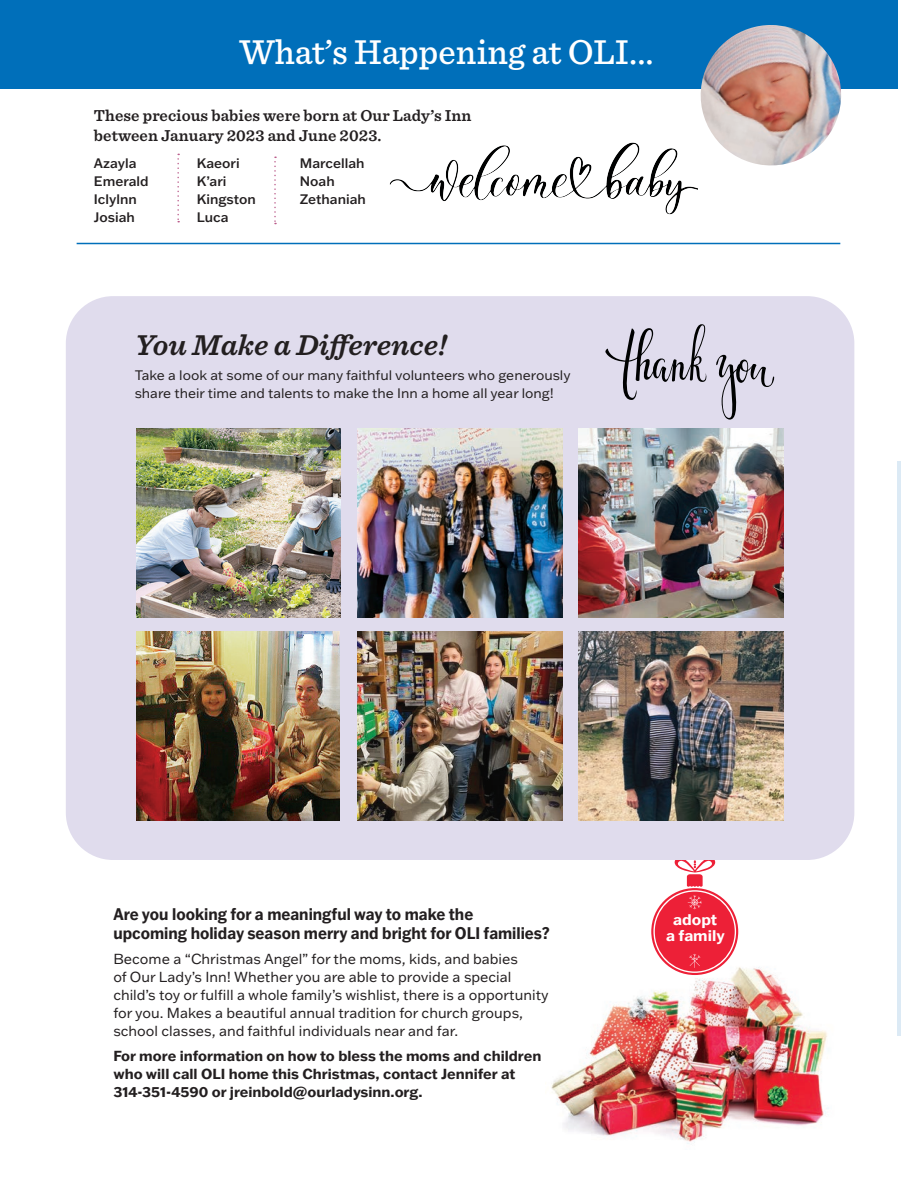
<style>
.page{position:relative;width:901px;height:1190px;background:#fff}
.page>*{position:absolute;margin:0;border:0;box-sizing:border-box;transform-origin:0 0}
.t1{font:500 36px "Sentinel";color:#fff}
.t2{font:italic 600 30px "Sentinel";color:#231f20}
.t3{font:700 16.5px/19.5px "Franklin Gothic ATF";color:#231f20;scale:.9 1}
.t4{font:600 16.5px/19.8px "Sentinel";letter-spacing:.005em;color:#231f20}
.t5{font:700 15.15px/16.4px "Franklin Gothic ATF";color:#fff;text-align:center}
.t6{font:14.25px/18px "Franklin Gothic ATF";color:#231f20}
.t7{font:700 14.25px/18px "Franklin Gothic ATF";color:#231f20}
.t8{font:13.5px/18px "Franklin Gothic ATF";color:#231f20}
.t9{font:500 13.5px/18px "Franklin Gothic ATF";color:#231f20}
</style>
<div class="page">
<hr style="left:897px;top:461px;width:4px;height:575px;background:#dceaf5">
<img style="left:551px;top:967px;width:278px;height:177px">
<svg style="left:653px;top:860px;width:83px;height:113px"></svg>
<div style="left:66px;top:296px;width:788px;height:564px;background:#e0dced;border-radius:47px"></div>
<div style="left:0;top:0;width:897px;height:89px;background:#006fba"></div>
<img style="left:700px;top:25px;width:141px;height:141px">
<img style="left:389px;top:142px;width:308px;height:73px">
<svg style="left:177px;top:154px;width:2px;height:68px"></svg>
<svg style="left:274px;top:157px;width:2px;height:67px"></svg>
<hr style="left:77px;top:243px;width:763px;height:1px;background:#006fba">
<img style="left:136px;top:428px;width:205px;height:189px">
<img style="left:358px;top:428px;width:204px;height:189px">
<img style="left:579px;top:428px;width:204px;height:189px">
<svg style="left:605px;top:324px;width:102px;height:76px"></svg>
<svg style="left:716px;top:355px;width:59px;height:64px"></svg>
<img style="left:136px;top:631px;width:203px;height:189px">
<img style="left:358px;top:631px;width:204px;height:189px">
<img style="left:579px;top:631px;width:204px;height:189px">
<h1 class="t1" style="left:240px;top:25px;width:415px">What’s Happening at OLI...</h1>
<p class="t4" style="left:94px;top:105px;width:379px">These precious babies were born at Our Lady’s Inn between January 2023 and June 2023.</p>
<p class="t9" style="left:94px;top:154px;width:56px">Azayla<br>Emerald<br>Iclylnn<br>Josiah</p>
<p class="t9" style="left:197px;top:154px;width:61px">Kaeori<br>K’ari<br>Kingston<br>Luca</p>
<p class="t9" style="left:300px;top:153px;width:68px">Marcellah<br>Noah<br>Zethaniah</p>
<h2 class="t2" style="left:135px;top:322px;width:314px">You Make a Difference!</h2>
<p class="t8" style="left:135px;top:365px;width:437px">Take a look at some of our many faithful volunteers who generously share their time and talents to make the Inn a home all year long!</p>
<p class="t3" style="left:113px;top:904px;width:486px">Are you looking for a meaningful way to make the upcoming holiday season merry and bright for OLI families?</p>
<p class="t6" style="left:113px;top:950px;width:437px">Become a “Christmas Angel” for the moms, kids, and babies<br>of Our Lady’s Inn! Whether you are able to provide a special child’s toy or fulfill a whole family’s wishlist, there is a opportunity for you. Makes a beautiful annual tradition for church groups, school classes, and faithful individuals near and far.</p>
<p class="t7" style="left:113px;top:1046px;width:429px">For more information on how to bless the moms and children who will call OLI home this Christmas, contact Jennifer at<br>314-351-4590 or jreinbold@ourladysinn.org.</p>
<p class="t5" style="left:666px;top:911px;width:60px">adopt<br>a family</p>
</div>
